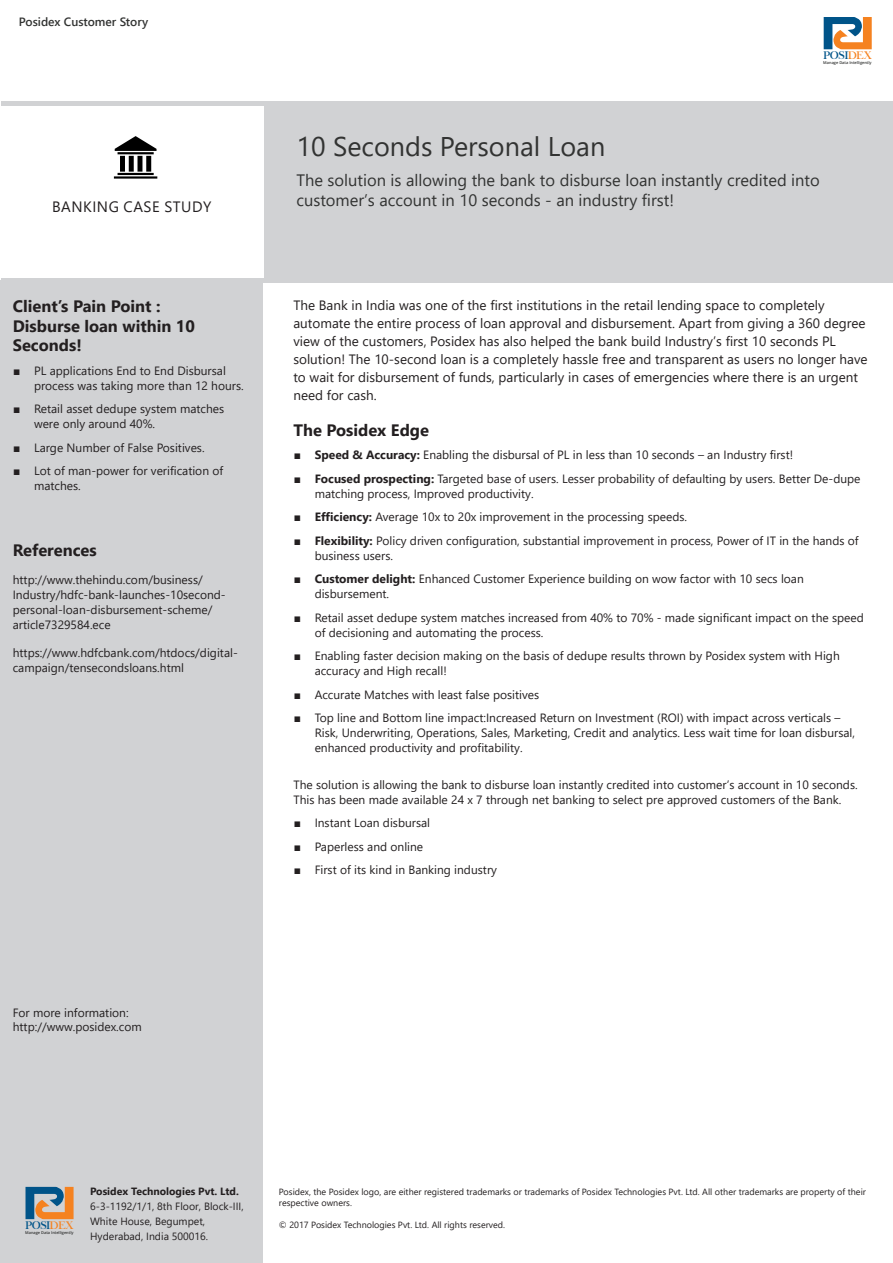
<style>
.page{position:relative;width:893px;height:1263px;background:#fff}
.page>*{position:absolute;margin:0;border:0;box-sizing:border-box;transform-origin:0 0}
.t1{font:27px "Segoe UI";color:#323332}
.t2{font:16.5px/19.8px "Segoe UI";color:#323332}
.t3{font:700 16.5px/19.8px "Segoe UI";color:#231f20}
.t4{font:15px "Segoe UI";letter-spacing:.035em;color:#231f20}
.t5{font:13.5px/18px "Segoe UI";color:#231f20}
.t6{font:12px/15px "Segoe UI";color:#231f20}
.t7{font:600 12px "Segoe UI";color:#323332}
.t8{font:10.8px "Chapaza";color:#005489}
.t9{font:10.5px "Segoe UI";color:#231f20}
.t10{font:700 10.5px "Segoe UI";color:#231f20}
.t11{font:9px/10.8px "Segoe UI";color:#231f20}
.t12{font:600 3.9px "Open Sans";color:#323332}
.s1{font-family:"Arial"}
.s2{color:#f58220}
.s3{font-weight:700}
</style>
<div class="page">
<svg style="left:824px;top:17px;width:48px;height:32px"></svg>
<div style="left:1px;top:102px;width:891px;height:181px;background:#d1d2d4"></div>
<div style="left:1px;top:106px;width:263px;height:171px;background:#fff"></div>
<div style="left:1px;top:281px;width:262px;height:982px;background:#d1d2d4"></div>
<svg style="left:26px;top:1187px;width:48px;height:32px"></svg>
<svg style="left:114px;top:136px;width:43px;height:43px"></svg>
<p class="t7" style="left:19px;top:11px;width:131px">Posidex Customer Story</p>
<p class="t4" style="left:52px;top:192px;width:161px">BANKING CASE STUDY</p>
<p class="t3" style="left:13px;top:295px;width:184px">Client’s Pain Point :<br>Disburse loan within 10<br>Seconds!</p>
<p class="t6" style="left:34px;top:362px;width:211px;text-indent:-21px"><span class="s1">■</span> PL applications End to End Disbursal process was taking more than 12 hours.</p>
<p class="t6" style="left:34px;top:401px;width:192px;text-indent:-21px"><span class="s1">■</span> Retail asset dedupe system matches were only around 40%.</p>
<p class="t6" style="left:13px;top:439px;width:193px"><span class="s1">■</span> Large Number of False Positives.</p>
<p class="t6" style="left:34px;top:463px;width:191px;text-indent:-21px"><span class="s1">■</span> Lot of man-power for verification of matches.</p>
<p class="t3" style="left:13px;top:539px;width:86px">References</p>
<p class="t6" style="left:13px;top:571px;width:214px">http://www.thehindu.com/business/ Industry/hdfc-bank-launches-10second&shy;personal-loan-disbursement-scheme/ article7329584.ece</p>
<p class="t6" style="left:13px;top:644px;width:227px">https://www.hdfcbank.com/htdocs/digital&shy;campaign/tensecondsloans.html</p>
<p class="t8" style="left:823px;top:49px;width:50px">POSI<span class="s2">DEX</span></p>
<p class="t12" style="left:823px;top:60px;width:50px">Manage Data Intelligently</p>
<p class="t1" style="left:297px;top:121px;width:310px">10 Seconds Personal Loan</p>
<p class="t2" style="left:296px;top:169px;width:525px">The solution is allowing the bank to disburse loan instantly credited into customer’s account in 10 seconds - an industry first!</p>
<p class="t5" style="left:293px;top:295px;width:576px">The Bank in India was one of the first institutions in the retail lending space to completely automate the entire process of loan approval and disbursement. Apart from giving a 360 degree view of the customers, Posidex has also helped the bank build Industry’s first 10 seconds PL solution! The 10-second loan is a completely hassle free and transparent as users no longer have to wait for disbursement of funds, particularly in cases of emergencies where there is an urgent need for cash.</p>
<p class="t3" style="left:293px;top:419px;width:137px">The Posidex Edge</p>
<p class="t6" style="left:294px;top:447px;width:501px"><span class="s1">■</span> <span class="s3">Speed &amp; Accuracy:</span> Enabling the disbursal of PL in less than 10 seconds – an Industry first!</p>
<p class="t6" style="left:315px;top:470px;width:547px;text-indent:-21px"><span class="s1">■</span> <span class="s3">Focused prospecting:</span> Targeted base of users. Lesser probability of defaulting by users. Better De-dupe matching process, Improved productivity.</p>
<p class="t6" style="left:294px;top:509px;width:395px"><span class="s1">■</span> <span class="s3">Efficiency:</span> Average 10x to 20x improvement in the processing speeds.</p>
<p class="t6" style="left:315px;top:532px;width:545px;text-indent:-21px"><span class="s1">■</span> <span class="s3">Flexibility:</span> Policy driven configuration, substantial improvement in process, Power of IT in the hands of business users.</p>
<p class="t6" style="left:315px;top:571px;width:491px;text-indent:-21px"><span class="s1">■</span> <span class="s3">Customer delight:</span> Enhanced Customer Experience building on wow factor with 10 secs loan disbursement.</p>
<p class="t6" style="left:315px;top:609px;width:551px;text-indent:-21px"><span class="s1">■</span> Retail asset dedupe system matches increased from 40% to 70% - made significant impact on the speed of decisioning and automating the process.</p>
<p class="t6" style="left:315px;top:648px;width:527px;text-indent:-21px"><span class="s1">■</span> Enabling faster decision making on the basis of dedupe results thrown by Posidex system with High accuracy and High recall!</p>
<p class="t6" style="left:294px;top:686px;width:247px"><span class="s1">■</span> Accurate Matches with least false positives</p>
<p class="t6" style="left:315px;top:710px;width:542px;text-indent:-21px"><span class="s1">■</span> Top line and Bottom line impact:Increased Return on Investment (ROI) with impact across verticals –<br>Risk, Underwriting, Operations, Sales, Marketing, Credit and analytics. Less wait time for loan disbursal, enhanced productivity and profitability.</p>
<p class="t6" style="left:293px;top:776px;width:566px">The solution is allowing the bank to disburse loan instantly credited into customer’s account in 10 seconds.<br>This has been made available 24 x 7 through net banking to select pre approved customers of the Bank.</p>
<p class="t6" style="left:294px;top:814px;width:138px"><span class="s1">■</span> Instant Loan disbursal</p>
<p class="t6" style="left:294px;top:838px;width:131px"><span class="s1">■</span> Paperless and online</p>
<p class="t6" style="left:294px;top:861px;width:205px"><span class="s1">■</span> First of its kind in Banking industry</p>
<p class="t6" style="left:13px;top:1004px;width:117px">For more information:</p>
<p class="t6" style="left:13px;top:1018px;width:131px">http://www.posidex.com</p>
<p class="t8" style="left:25px;top:1219px;width:50px">POSI<span class="s2">DEX</span></p>
<p class="t12" style="left:25px;top:1230px;width:50px">Manage Data Intelligently</p>
<p class="t10" style="left:90px;top:1181px;width:150px">Posidex Technologies Pvt. Ltd.</p>
<p class="t9" style="left:90px;top:1196px;width:155px">6-3-1192/1/1, 8th Floor, Block-III,</p>
<p class="t9" style="left:90px;top:1211px;width:117px">White House, Begumpet,</p>
<p class="t9" style="left:90px;top:1226px;width:119px">Hyderabad, India 500016.</p>
<p class="t11" style="left:279px;top:1186px;width:588px">Posidex, the Posidex logo, are either registered trademarks or trademarks of Posidex Technologies Pvt. Ltd. All other trademarks are property of their respective owners.</p>
<p class="t11" style="left:279px;top:1218px;width:228px">© 2017 Posidex Technologies Pvt. Ltd. All rights reserved.</p>
</div>
